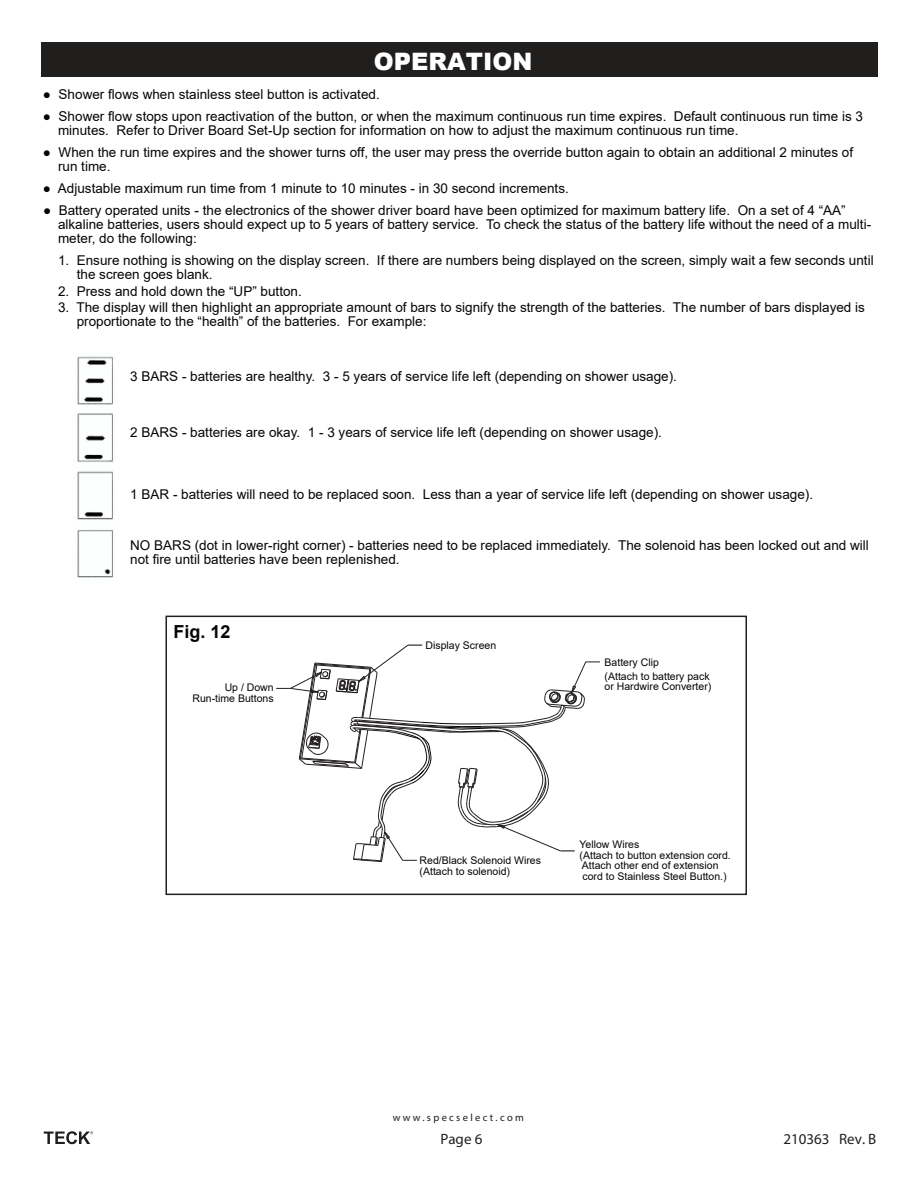
<style>
.page{position:relative;width:918px;height:1188px;background:#fff}
.page>*{position:absolute;margin:0;border:0;box-sizing:border-box;transform-origin:0 0}
.t1{font:900 24px "Arial";color:#fff}
.t2{font:700 18px "Arial";color:#050504}
.t3{font:15px "Myriad Pro";color:#211e1e}
.t4{font:13.5px/14.2px "Arial";color:#050504}
.t5{font:10.5px/10.5px "Arial";color:#050504}
.t6{font:10.5px "Myriad Pro";letter-spacing:.22em;color:#201c1d}
</style>
<div class="page">
<div style="left:41px;top:42px;width:837px;height:35px;background:#211e1e"></div>
<img style="left:77px;top:356px;width:36px;height:222px">
<svg style="left:276px;top:644px;width:324px;height:218px"></svg>
<div style="left:165px;top:616px;width:582px;height:279px;border:2px solid #231f20"></div>
<svg style="left:44px;top:1131px;width:49px;height:13px"></svg>
<h1 class="t1" style="left:374px;top:44px;width:160px">OPERATION</h1>
<p class="t4" style="left:43px;top:87px;width:338px">● Shower flows when stainless steel button is activated.</p>
<p class="t4" style="left:58px;top:109px;width:807px;text-indent:-15px">● Shower flow stops upon reactivation of the button, or when the maximum continuous run time expires. Default continuous run time is 3 minutes. Refer to Driver Board Set-Up section for information on how to adjust the maximum continuous run time.</p>
<p class="t4" style="left:58px;top:145px;width:797px;text-indent:-15px">● When the run time expires and the shower turns off, the user may press the override button again to obtain an additional 2 minutes of run time.</p>
<p class="t4" style="left:43px;top:181px;width:527px">● Adjustable maximum run time from 1 minute to 10 minutes - in 30 second increments.</p>
<p class="t4" style="left:58px;top:203px;width:815px;text-indent:-15px">● Battery operated units - the electronics of the shower driver board have been optimized for maximum battery life. On a set of 4 “AA” alkaline batteries, users should expect up to 5 years of battery service. To check the status of the battery life without the need of a multi&shy;meter, do the following:</p>
<p class="t4" style="left:77px;top:253px;width:798px;text-indent:-19px">1. Ensure nothing is showing on the display screen. If there are numbers being displayed on the screen, simply wait a few seconds until the screen goes blank.</p>
<p class="t4" style="left:58px;top:284px;width:245px">2. Press and hold down the “UP” button.</p>
<p class="t4" style="left:77px;top:300px;width:790px;text-indent:-19px">3. The display will then highlight an appropriate amount of bars to signify the strength of the batteries. The number of bars displayed is proportionate to the “health” of the batteries. For example:</p>
<p class="t4" style="left:130px;top:370px;width:548px">3 BARS - batteries are healthy. 3 - 5 years of service life left (depending on shower usage).</p>
<p class="t4" style="left:130px;top:425px;width:533px">2 BARS - batteries are okay. 1 - 3 years of service life left (depending on shower usage).</p>
<p class="t4" style="left:130px;top:487px;width:684px">1 BAR - batteries will need to be replaced soon. Less than a year of service life left (depending on shower usage).</p>
<p class="t4" style="left:130px;top:538px;width:740px">NO BARS (dot in lower-right corner) - batteries need to be replaced immediately. The solenoid has been locked out and will not fire until batteries have been replenished.</p>
<h2 class="t2" style="left:174px;top:619px;width:59px">Fig. 12</h2>
<p class="t5" style="left:193px;top:682px;width:83px;text-align:right">Up / Down<br>Run-time Buttons</p>
<p class="t5" style="left:426px;top:640px;width:72px">Display Screen</p>
<p class="t5" style="left:605px;top:656px;width:107px;line-height:13.5px">Battery Clip<br>(Attach to battery pack</p>
<p class="t5" style="left:605px;top:681px;width:108px">or Hardwire Converter)</p>
<p class="t5" style="left:420px;top:855px;width:123px">Red/Black Solenoid Wires (Attach to solenoid)</p>
<p class="t5" style="left:580px;top:839px;width:153px">Yellow Wires<br>(Attach to button extension cord.<br>Attach other end of extension cord to Stainless Steel Button.)</p>
<p class="t6" style="left:393px;top:1111px;width:133px">www.specselect.com</p>
<p class="t3" style="left:440px;top:1130px;width:43px">Page 6</p>
<p class="t3" style="left:784px;top:1129px;width:94px">210363 Rev. B</p>
</div>
